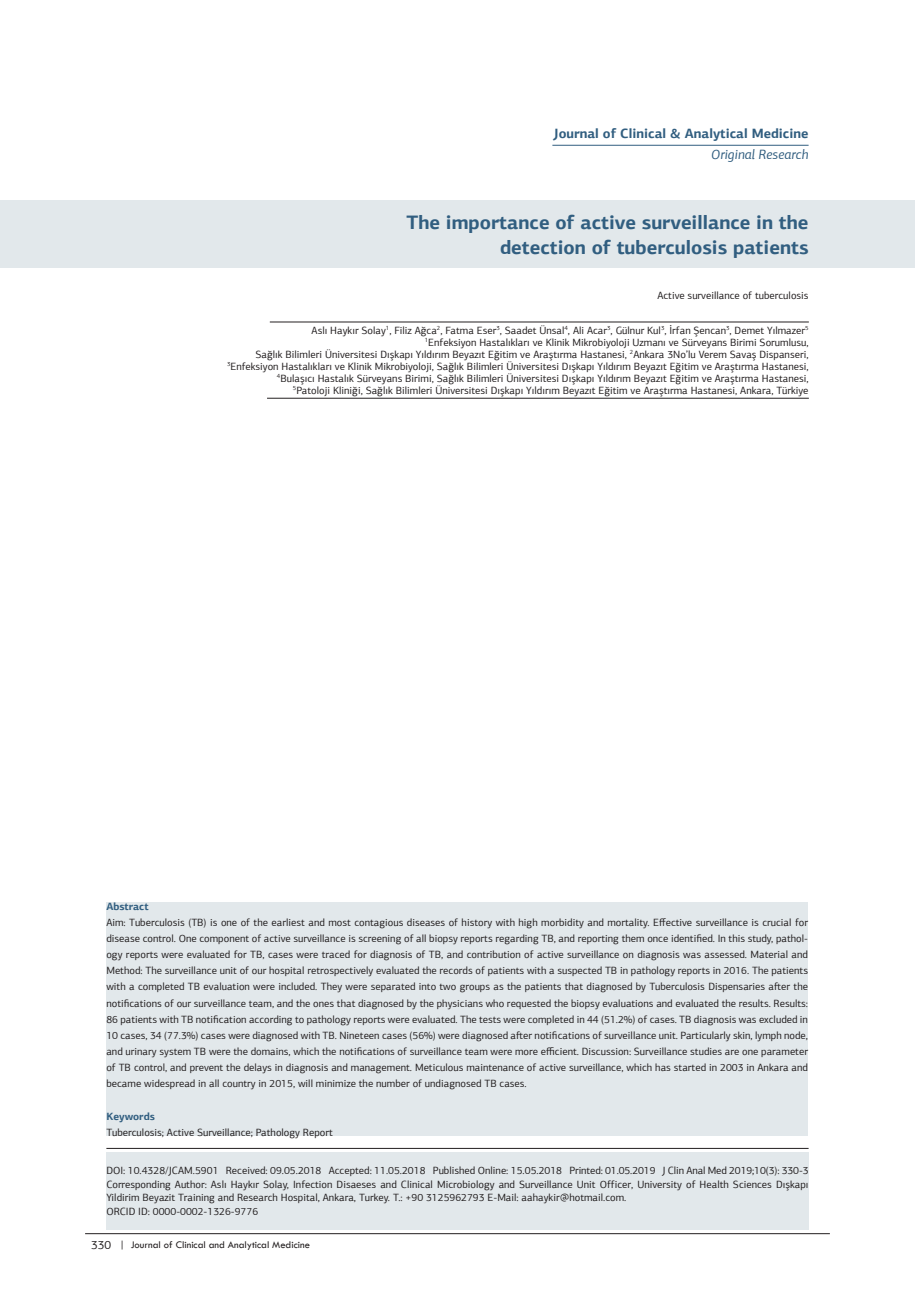
<style>
.page{position:relative;width:915px;height:1306px;background:#fff}
.page>*{position:absolute;margin:0;border:0;box-sizing:border-box;transform-origin:0 0}
.t1{font:700 19.5px/25.5px "PF Agora Sans Pro";color:#315e80;text-align:right}
.t2{font:700 13.5px "PF Agora Sans Pro";color:#315e80}
.t3{font:italic 13.5px "PF Agora Sans Pro";color:#315e80}
.t4{font:10.5px/16.2px "PF Agora Sans Pro";color:#231f20;text-align:right}
.t5{font:10.5px "Tw Cen";color:#231f20}
.t6{font:700 10.5px "PF Agora Sans Pro";color:#315e80}
.s1{font-family:"PF Agora Sans Pro";font-size:12px}
</style>
<div class="page">
<div style="left:0;top:200px;width:914px;height:68px;background:#e2e8eb"></div>
<hr style="left:106px;top:1148px;width:702px;height:1px;background:#231f20">
<hr style="left:270px;top:322px;width:538px;height:1px;background:#231f20">
<hr style="left:267px;top:398px;width:541px;height:1px;background:#231f20">
<hr style="left:552px;top:145px;width:256px;height:1px;background:#315e80">
<div style="left:106px;top:1151px;width:702px;height:78px;background:#e2e8eb"></div>
<div style="left:106px;top:901px;width:701px;height:234px;background:#e2e8eb"></div>
<hr style="left:85px;top:1233px;width:744px;height:1px;background:#231f20">
<p class="t2" style="left:553px;top:125px;width:256px">Journal of Clinical &amp; Analytical Medicine</p>
<p class="t3" style="left:711px;top:146px;width:99px">Original Research</p>
<h1 class="t1" style="left:406px;top:209px;width:403px">The importance of active surveillance in the detection of tuberculosis patients</h1>
<p class="t4" style="left:657px;top:287px;width:153px">Active surveillance of tuberculosis</p>
<p class="t4" style="left:227px;top:324px;width:583px;line-height:12px">Aslı Haykır Solay<sup>1</sup>, Filiz Ağca<sup>2</sup>, Fatma Eser<sup>3</sup>, Saadet Ünsal<sup>4</sup>, Ali Acar<sup>3</sup>, Gülnur Kul<sup>3</sup>, İrfan Şencan<sup>3</sup>, Demet Yılmazer<sup>5<br>1</sup>Enfeksiyon Hastalıkları ve Klinik Mikrobiyoloji Uzmanı ve Sürveyans Birimi Sorumlusu,<br>Sağlık Bilimleri Üniversitesi Dışkapı Yıldırım Beyazıt Eğitim ve Araştırma Hastanesi, <sup>2</sup>Ankara 3No’lu Verem Savaş Dispanseri, <sup>3</sup>Enfeksiyon Hastalıkları ve Klinik Mikrobiyoloji, Sağlık Bilimleri Üniversitesi Dışkapı Yıldırım Beyazıt Eğitim ve Araştırma Hastanesi, <sup>4</sup>Bulaşıcı Hastalık Sürveyans Birimi, Sağlık Bilimleri Üniversitesi Dışkapı Yıldırım Beyazıt Eğitim ve Araştırma Hastanesi,<br><sup>5</sup>Patoloji Kliniği, Sağlık Bilimleri Üniversitesi Dışkapı Yıldırım Beyazıt Eğitim ve Araştırma Hastanesi, Ankara, Türkiye</p>
<p class="t6" style="left:106px;top:899px;width:44px">Abstract</p>
<p class="t4" style="left:106px;top:914px;width:703px;text-align:justify">Aim: Tuberculosis (TB) is one of the earliest and most contagious diseases of history with high morbidity and mortality. Effective surveillance is crucial for disease control. One component of active surveillance is screening of all biopsy reports regarding TB, and reporting them once identified. In this study, pathol&shy;ogy reports were evaluated for TB, cases were traced for diagnosis of TB, and contribution of active surveillance on diagnosis was assessed. Material and Method: The surveillance unit of our hospital retrospectively evaluated the records of patients with a suspected TB in pathology reports in 2016. The patients with a completed TB evaluation were included. They were separated into two groups as the patients that diagnosed by Tuberculosis Dispensaries after the notifications of our surveillance team, and the ones that diagnosed by the physicians who requested the biopsy evaluations and evaluated the results. Results:<br>86 patients with TB notification according to pathology reports were evaluated. The tests were completed in 44 (51.2%) of cases. TB diagnosis was excluded in 10 cases, 34 (77.3%) cases were diagnosed with TB. Nineteen cases (56%) were diagnosed after notifications of surveillance unit. Particularly skin, lymph node, and urinary system TB were the domains, which the notifications of surveillance team were more efficient. Discussion: Surveillance studies are one parameter of TB control, and prevent the delays in diagnosis and management. Meticulous maintenance of active surveillance, which has started in 2003 in Ankara and became widespread in all country in 2015, will minimize the number of undiagnosed TB cases.</p>
<p class="t6" style="left:106px;top:1109px;width:50px">Keywords</p>
<p class="t4" style="left:106px;top:1124px;width:228px">Tuberculosis; Active Surveillance; Pathology Report</p>
<p class="t4" style="left:106px;top:1164px;width:703px;line-height:13.5px;text-align:left">DOI: 10.4328/JCAM.5901 Received: 09.05.2018 Accepted: 11.05.2018 Published Online: 15.05.2018 Printed: 01.05.2019 J Clin Anal Med 2019;10(3): 330-3<br>Corresponding Author: Aslı Haykır Solay, Infection Disaeses and Clinical Microbiology and Surveillance Unit Officer, University of Health Sciences Dışkapı Yildirim Beyazit Training and Research Hospital, Ankara, Turkey. T.: +90 3125962793 E-Mail: aahaykir@hotmail.com.<br>ORCID ID: 0000-0002-1326-9776</p>
<p class="t5" style="left:91px;top:1237px;width:220px"><span class="s1">330</span> | Journal of Clinical and Analytical Medicine</p>
</div>
